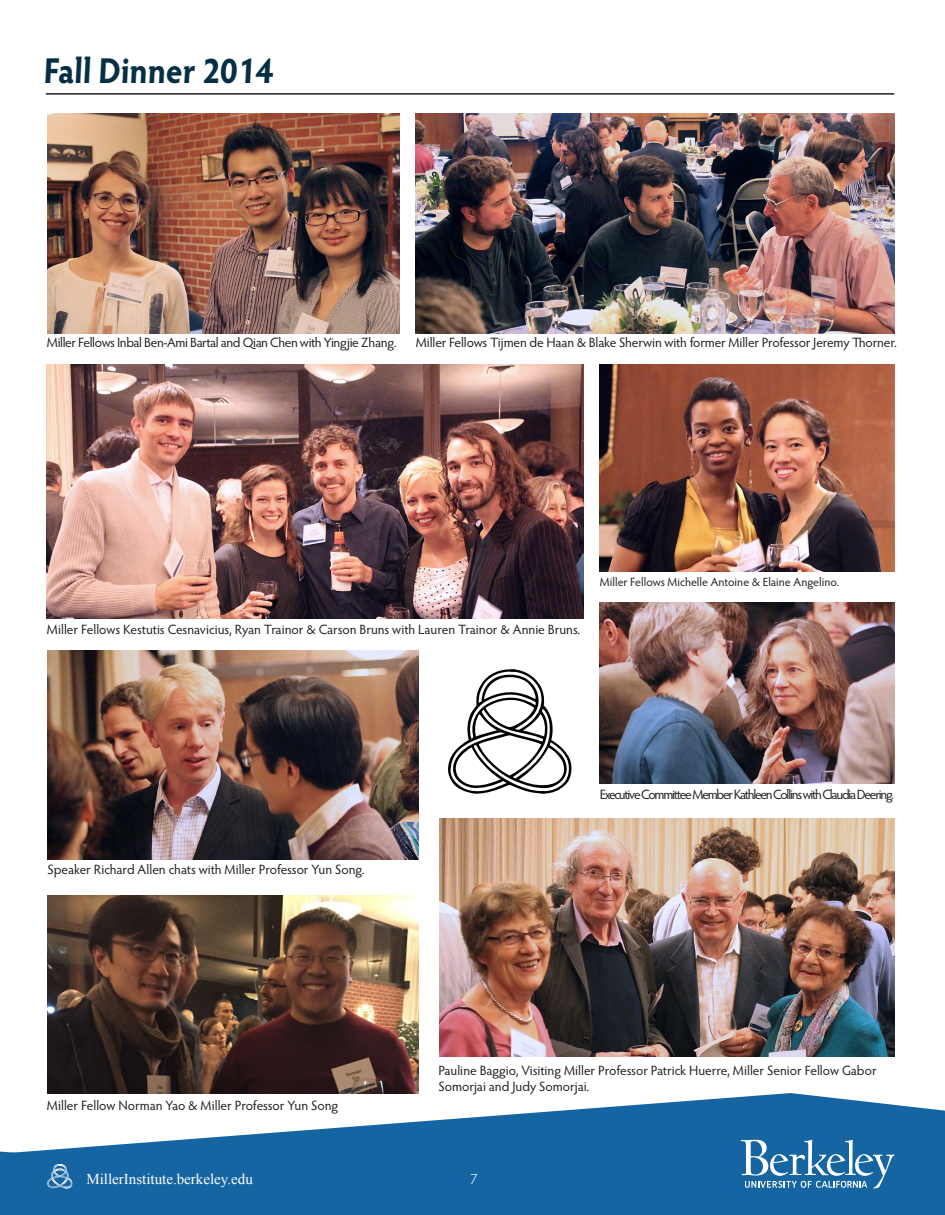
<style>
.page{position:relative;width:945px;height:1215px;background:#fff}
.page>*{position:absolute;margin:0;border:0;box-sizing:border-box;transform-origin:0 0}
.t1{font:700 36px "Hypatia Sans Pro";color:#052f45;scale:.9 1}
.t2{font:15px "Times New Roman";color:#fff}
.t3{font:300 15px "Hypatia Sans Pro";color:#fff}
.t4{font:13.5px/16.2px "Hypatia Sans Pro";letter-spacing:-.005em;color:#231f20}
.t5{font:13.5px "Hypatia Sans Pro";letter-spacing:-.03em;color:#231f20}
.t6{font:13.5px "Hypatia Sans Pro";letter-spacing:-.09em;color:#231f20}
.t7{font:12px "Hypatia Sans Pro";color:#231f20}
</style>
<div class="page">
<svg style="left:0;top:1093px;width:945px;height:122px;fill:#1665a3"></svg>
<svg style="left:47px;top:1164px;width:26px;height:25px"></svg>
<svg style="left:741px;top:1140px;width:154px;height:49px;background:#4b88b8"></svg>
<hr style="left:46px;top:93px;width:848px;height:2px;background:#231f20">
<svg style="left:448px;top:669px;width:123px;height:125px"></svg>
<img style="left:600px;top:365px;width:295px;height:207px">
<img style="left:48px;top:651px;width:371px;height:208px">
<img style="left:48px;top:114px;width:351px;height:219px">
<img style="left:439px;top:818px;width:455px;height:239px">
<img style="left:48px;top:896px;width:371px;height:198px">
<img style="left:416px;top:114px;width:479px;height:219px">
<img style="left:47px;top:365px;width:537px;height:253px">
<img style="left:600px;top:603px;width:295px;height:180px">
<p class="t1" style="left:43px;top:45px;width:260px">Fall Dinner 2014</p>
<p class="t5" style="left:47px;top:333px;width:351px">Miller Fellows Inbal Ben-Ami Bartal and Qian Chen with Yingjie Zhang.</p>
<p class="t4" style="left:416px;top:334px;width:482px">Miller Fellows Tijmen de Haan &amp; Blake Sherwin with former Miller Professor Jeremy Thorner.</p>
<p class="t7" style="left:600px;top:574px;width:241px">Miller Fellows Michelle Antoine &amp; Elaine Angelino.</p>
<p class="t4" style="left:47px;top:621px;width:535px">Miller Fellows Kestutis Cesnavicius, Ryan Trainor &amp; Carson Bruns with Lauren Trainor &amp; Annie Bruns.</p>
<p class="t4" style="left:47px;top:861px;width:319px">Speaker Richard Allen chats with Miller Professor Yun Song.</p>
<p class="t6" style="left:600px;top:786px;width:296px">Executive Committee Member Kathleen Collins with Claudia Deering.</p>
<p class="t4" style="left:47px;top:1097px;width:293px">Miller Fellow Norman Yao &amp; Miller Professor Yun Song</p>
<p class="t4" style="left:438px;top:1062px;width:440px">Pauline Baggio, Visiting Miller Professor Patrick Huerre, Miller Senior Fellow Gabor<br>Somorjai and Judy Somorjai.</p>
<p class="t2" style="left:86px;top:1169px;width:168px">MillerInstitute.berkeley.edu</p>
<p class="t3" style="left:470px;top:1169px;width:9px">7</p>
</div>
